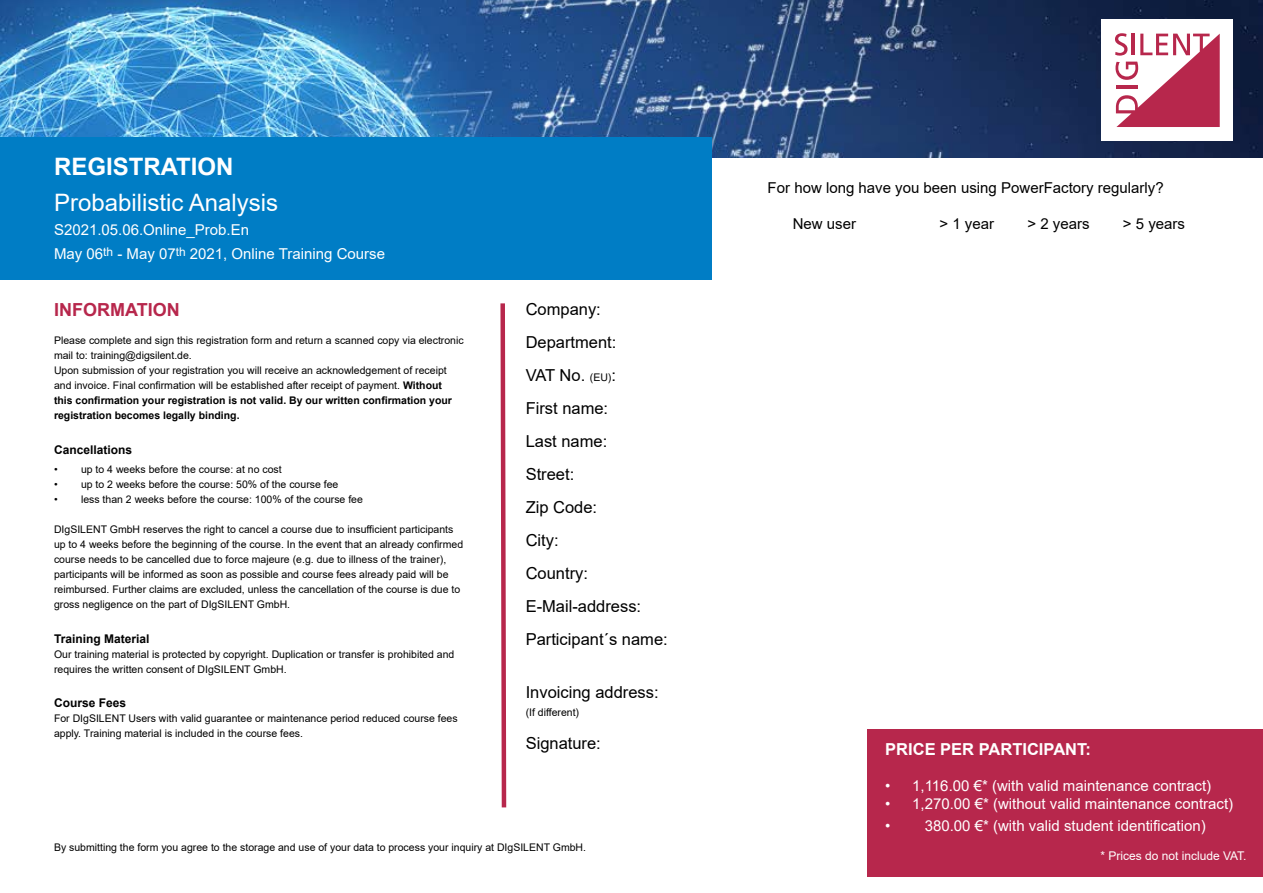
<style>
.page{position:relative;width:1263px;height:893px;background:#fff}
.page>*{position:absolute;margin:0;border:0;box-sizing:border-box;transform-origin:0 0}
.t1{font:24px "Arial";color:#fff}
.t2{font:700 24px "Arial";color:#fff}
.t3{font:700 18px "Arial";color:#b7274c}
.t4{font:16.5px/33px "Arial";color:#000}
.t5{font:700 16.5px "Arial";color:#fff}
.t6{font:15px/24px "Arial";color:#fff}
.t7{font:15px "Arial";color:#000}
.t8{font:700 12px "Arial";color:#000}
.t9{font:12px "Arial";color:#fff}
.t10{font:10.5px/15px "Arial";color:#000}
.s1{font-weight:700}
.s2{font-size:10.5px}
</style>
<div class="page">
<img style="left:0;top:0;width:1263px;height:158px">
<div style="left:1101px;top:19px;width:132px;height:122px;background:#fff"></div>
<svg style="left:1115px;top:33px;width:105px;height:94px"></svg>
<svg style="left:500px;top:303px;width:7px;height:505px"></svg>
<div style="left:868px;top:730px;width:395px;height:147px;background:#b7274c"></div>
<div style="left:0;top:137px;width:712px;height:143px;background:#007dc5"></div>
<h1 class="t2" style="left:54px;top:150px;width:181px">REGISTRATION</h1>
<h1 class="t1" style="left:54px;top:186px;width:226px">Probabilistic Analysis</h1>
<h3 class="t6" style="left:54px;top:218px;width:332px">S2021.05.06.Online_Prob.En<br>May 06<sup>th</sup> - May 07<sup>th</sup> 2021, Online Training Course</h3>
<h2 class="t3" style="left:54px;top:297px;width:127px">INFORMATION</h2>
<p class="t10" style="left:54px;top:333px;width:411px">Please complete and sign this registration form and return a scanned copy via electronic mail to: training@digsilent.de.<br>Upon submission of your registration you will receive an acknowledgement of receipt and invoice. Final confirmation will be established after receipt of payment. <span class="s1">Without<br>this confirmation your registration is not valid. By our written confirmation your registration becomes legally binding.</span></p>
<p class="t8" style="left:54px;top:441px;width:80px">Cancellations</p>
<p class="t10" style="left:54px;top:462px;width:229px">• up to 4 weeks before the course: at no cost</p>
<p class="t10" style="left:54px;top:477px;width:286px">• up to 2 weeks before the course: 50% of the course fee</p>
<p class="t10" style="left:54px;top:492px;width:310px">• less than 2 weeks before the course: 100% of the course fee</p>
<p class="t10" style="left:54px;top:522px;width:411px">DIgSILENT GmbH reserves the right to cancel a course due to insufficient participants up to 4 weeks before the beginning of the course. In the event that an already confirmed course needs to be cancelled due to force majeure (e.g. due to illness of the trainer), participants will be informed as soon as possible and course fees already paid will be reimbursed. Further claims are excluded, unless the cancellation of the course is due to gross negligence on the part of DIgSILENT GmbH.</p>
<p class="t8" style="left:54px;top:630px;width:97px">Training Material</p>
<p class="t10" style="left:54px;top:646px;width:402px">Our training material is protected by copyright. Duplication or transfer is prohibited and requires the written consent of DIgSILENT GmbH.</p>
<p class="t8" style="left:54px;top:694px;width:74px">Course Fees</p>
<p class="t10" style="left:54px;top:711px;width:405px">For DIgSILENT Users with valid guarantee or maintenance period reduced course fees apply. Training material is included in the course fees.</p>
<h3 class="t4" style="left:526px;top:293px;width:144px">Company:<br>Department:<br>VAT No. <span class="s2">(EU)</span>:<br>First name:<br>Last name:<br>Street:<br>Zip Code:<br>City:<br>Country:<br>E-Mail-address:<br>Participant´s name:</h3>
<h3 class="t4" style="left:526px;top:675px;width:134px">Invoicing address:</h3>
<p class="t10" style="left:526px;top:705px;width:55px">(If different)</p>
<h3 class="t4" style="left:526px;top:726px;width:77px">Signature:</h3>
<p class="t10" style="left:54px;top:840px;width:534px">By submitting the form you agree to the storage and use of your data to process your inquiry at DIgSILENT GmbH.</p>
<h3 class="t7" style="left:768px;top:178px;width:397px">For how long have you been using PowerFactory regularly?</h3>
<h3 class="t7" style="left:793px;top:214px;width:65px">New user</h3>
<h3 class="t7" style="left:939px;top:214px;width:56px">&gt; 1 year</h3>
<h3 class="t7" style="left:1027px;top:214px;width:64px">&gt; 2 years</h3>
<h3 class="t7" style="left:1123px;top:214px;width:64px">&gt; 5 years</h3>
<h3 class="t5" style="left:885px;top:738px;width:207px">PRICE PER PARTICIPANT:</h3>
<h3 class="t6" style="left:885px;top:774px;width:328px">• 1,116.00 €* (with valid maintenance contract)</h3>
<h3 class="t6" style="left:885px;top:792px;width:349px">• 1,270.00 €* (without valid maintenance contract)</h3>
<h3 class="t6" style="left:885px;top:814px;width:322px">• 380.00 €* (with valid student identification)</h3>
<p class="t9" style="left:1100px;top:847px;width:148px">* Prices do not include VAT.</p>
</div>
